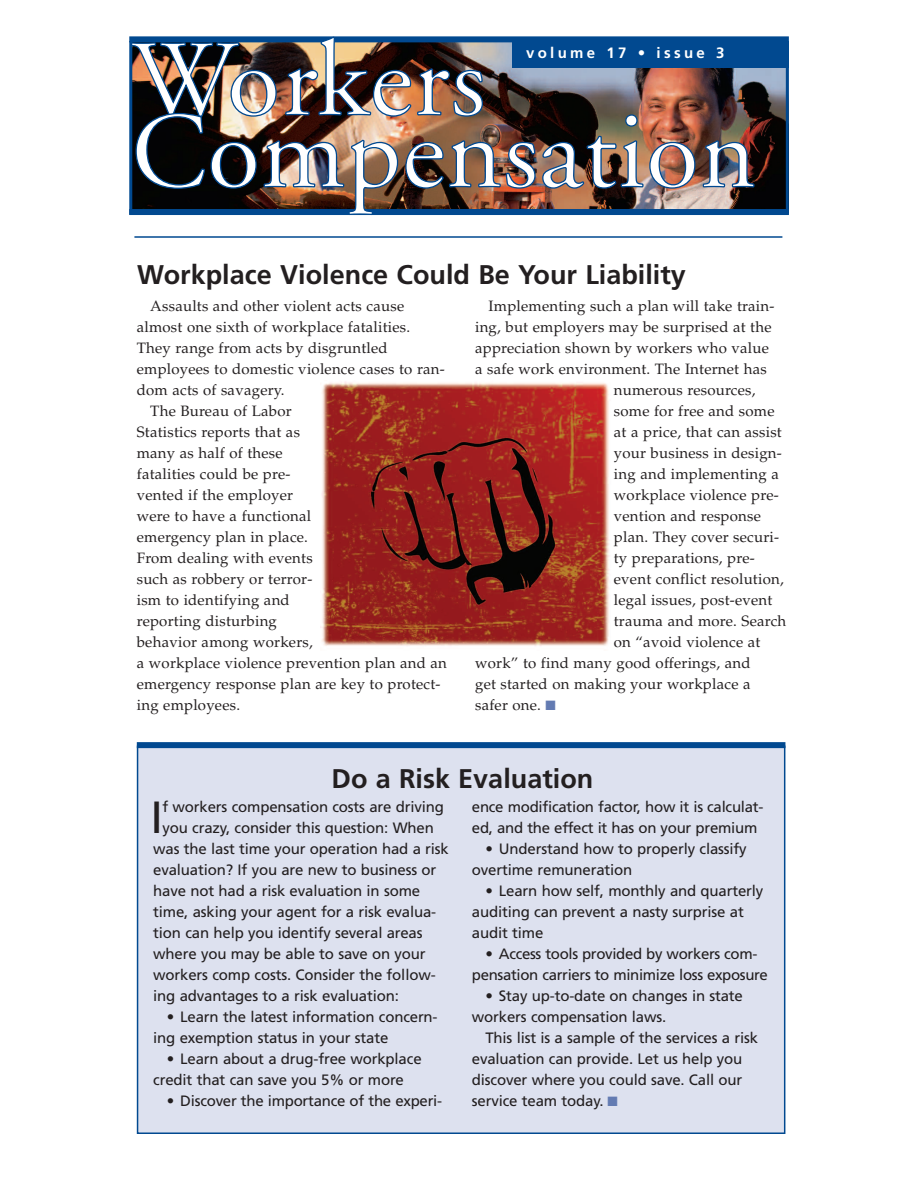
<style>
.page{position:relative;width:918px;height:1188px;background:#fff}
.page>*{position:absolute;margin:0;border:0;box-sizing:border-box;transform-origin:0 0}
.t1{font:108px "Adobe Garamond";letter-spacing:.01em;color:#fff}
.t2{font:45px "Frutiger";color:#231f20}
.t3{font:700 27px "Frutiger";color:#231f20}
.t4{font:15px "Palatino";letter-spacing:.015em;color:#231f20}
.t5{font:15px/21px "Frutiger";letter-spacing:-.01em;color:#231f20}
.t6{font:700 15px "Frutiger";letter-spacing:.22em;color:#fff}
.s1{color:#637bb2}
</style>
<div class="page">
<img style="left:132px;top:42px;width:654px;height:167px">
<div style="left:512px;top:41px;width:277px;height:26px;background:#014990"></div>
<div style="left:129px;top:209px;width:660px;height:6px;background:#014990"></div>
<div style="left:129px;top:36px;width:660px;height:6px;background:#014990"></div>
<hr style="left:129px;top:41px;width:3px;height:174px;background:#014990">
<hr style="left:786px;top:41px;width:3px;height:174px;background:#014990">
<hr style="left:134px;top:236px;width:648px;height:2px;background:#014990">
<div style="left:138px;top:746px;width:647px;height:387px;background:#dde1ef"></div>
<div style="left:137px;top:742px;width:648px;height:6px;background:#014990"></div>
<img style="left:320px;top:381px;width:290px;height:265px">
<h1 class="t1" style="left:131px;top:37px;width:356px">Workers</h1>
<h1 class="t1" style="left:131px;top:109px;width:626px">Compensation</h1>
<p class="t6" style="left:526px;top:47px;width:200px">volume 17 • issue 3</p>
<h3 class="t3" style="left:137px;top:264px;width:550px">Workplace Violence Could Be Your Liability</h3>
<p class="t4" style="left:150px;top:301px;width:255px">Assaults and other violent acts cause</p>
<p class="t4" style="left:137px;top:322px;width:275px">almost one sixth of workplace fatalities.</p>
<p class="t4" style="left:137px;top:343px;width:252px">They range from acts by disgruntled</p>
<p class="t4" style="left:137px;top:364px;width:310px">employees to domestic violence cases to ran-</p>
<p class="t4" style="left:137px;top:385px;width:149px">dom acts of savagery.</p>
<p class="t4" style="left:150px;top:406px;width:143px">The Bureau of Labor</p>
<p class="t4" style="left:137px;top:427px;width:165px">Statistics reports that as</p>
<p class="t4" style="left:137px;top:448px;width:147px">many as half of these</p>
<p class="t4" style="left:137px;top:469px;width:155px">fatalities could be pre-</p>
<p class="t4" style="left:137px;top:490px;width:158px">vented if the employer</p>
<p class="t4" style="left:137px;top:511px;width:176px">were to have a functional</p>
<p class="t4" style="left:137px;top:532px;width:173px">emergency plan in place.</p>
<p class="t4" style="left:137px;top:553px;width:177px">From dealing with events</p>
<p class="t4" style="left:137px;top:574px;width:177px">such as robbery or terror-</p>
<p class="t4" style="left:137px;top:595px;width:155px">ism to identifying and</p>
<p class="t4" style="left:137px;top:616px;width:142px">reporting disturbing</p>
<p class="t4" style="left:137px;top:637px;width:178px">behavior among workers,</p>
<p class="t4" style="left:137px;top:658px;width:312px">a workplace violence prevention plan and an</p>
<p class="t4" style="left:137px;top:679px;width:305px">emergency response plan are key to protect-</p>
<p class="t4" style="left:137px;top:700px;width:105px">ing employees.</p>
<p class="t4" style="left:489px;top:301px;width:287px">Implementing such a plan will take train-</p>
<p class="t4" style="left:475px;top:322px;width:298px">ing, but employers may be surprised at the</p>
<p class="t4" style="left:475px;top:343px;width:295px">appreciation shown by workers who value</p>
<p class="t4" style="left:475px;top:364px;width:293px">a safe work environment. The Internet has</p>
<p class="t4" style="left:614px;top:385px;width:143px">numerous resources,</p>
<p class="t4" style="left:614px;top:406px;width:162px">some for free and some</p>
<p class="t4" style="left:614px;top:427px;width:169px">at a price, that can assist</p>
<p class="t4" style="left:614px;top:448px;width:169px">your business in design-</p>
<p class="t4" style="left:614px;top:469px;width:167px">ing and implementing a</p>
<p class="t4" style="left:614px;top:490px;width:166px">workplace violence pre-</p>
<p class="t4" style="left:614px;top:511px;width:149px">vention and response</p>
<p class="t4" style="left:614px;top:532px;width:167px">plan. They cover securi-</p>
<p class="t4" style="left:614px;top:553px;width:142px">ty preparations, pre-</p>
<p class="t4" style="left:614px;top:574px;width:171px">event conflict resolution,</p>
<p class="t4" style="left:614px;top:595px;width:160px">legal issues, post-event</p>
<p class="t4" style="left:614px;top:616px;width:174px">trauma and more. Search</p>
<p class="t4" style="left:614px;top:637px;width:148px">on “avoid violence at</p>
<p class="t4" style="left:475px;top:658px;width:277px">work” to find many good offerings, and</p>
<p class="t4" style="left:475px;top:679px;width:277px">get started on making your workplace a</p>
<p class="t4" style="left:475px;top:700px;width:82px">safer one. <span class="s1">■</span></p>
<h3 class="t3" style="left:332px;top:767px;width:263px">Do a Risk Evaluation</h3>
<h2 class="t2" style="left:151px;top:799px;width:14px">I</h2>
<p class="t5" style="left:162px;top:798px;width:283px">f workers compensation costs are driving</p>
<p class="t5" style="left:162px;top:819px;width:273px">you crazy, consider this question: When</p>
<p class="t5" style="left:153px;top:840px;width:297px">was the last time your operation had a risk</p>
<p class="t5" style="left:153px;top:861px;width:285px">evaluation? If you are new to business or</p>
<p class="t5" style="left:153px;top:882px;width:268px">have not had a risk evaluation in some</p>
<p class="t5" style="left:153px;top:903px;width:284px">time, asking your agent for a risk evalua-</p>
<p class="t5" style="left:153px;top:924px;width:271px">tion can help you identify several areas</p>
<p class="t5" style="left:153px;top:945px;width:274px">where you may be able to save on your</p>
<p class="t5" style="left:153px;top:966px;width:284px">workers comp costs. Consider the follow-</p>
<p class="t5" style="left:153px;top:987px;width:247px">ing advantages to a risk evaluation:</p>
<p class="t5" style="left:153px;top:1008px;width:286px;text-indent:13px">• Learn the latest information concern&shy;ing exemption status in your state</p>
<p class="t5" style="left:153px;top:1050px;width:270px;text-indent:14px">• Learn about a drug-free workplace credit that can save you 5% or more</p>
<p class="t5" style="left:167px;top:1092px;width:277px">• Discover the importance of the experi-</p>
<p class="t5" style="left:472px;top:797px;width:293px">ence modification factor, how it is calculat&shy;ed, and the effect it has on your premium</p>
<p class="t5" style="left:472px;top:839px;width:276px;text-indent:13px">• Understand how to properly classify overtime remuneration</p>
<p class="t5" style="left:472px;top:881px;width:293px;text-indent:13px">• Learn how self, monthly and quarterly auditing can prevent a nasty surprise at audit time</p>
<p class="t5" style="left:472px;top:944px;width:298px;text-align:center">• Access tools provided by workers com&shy;pensation carriers to minimize loss exposure</p>
<p class="t5" style="left:472px;top:986px;width:273px;text-indent:14px">• Stay up-to-date on changes in state workers compensation laws.</p>
<p class="t5" style="left:472px;top:1028px;width:288px;text-indent:14px">This list is a sample of the services a risk evaluation can provide. Let us help you discover where you could save. Call our service team today. <span class="s1">■</span></p>
</div>
